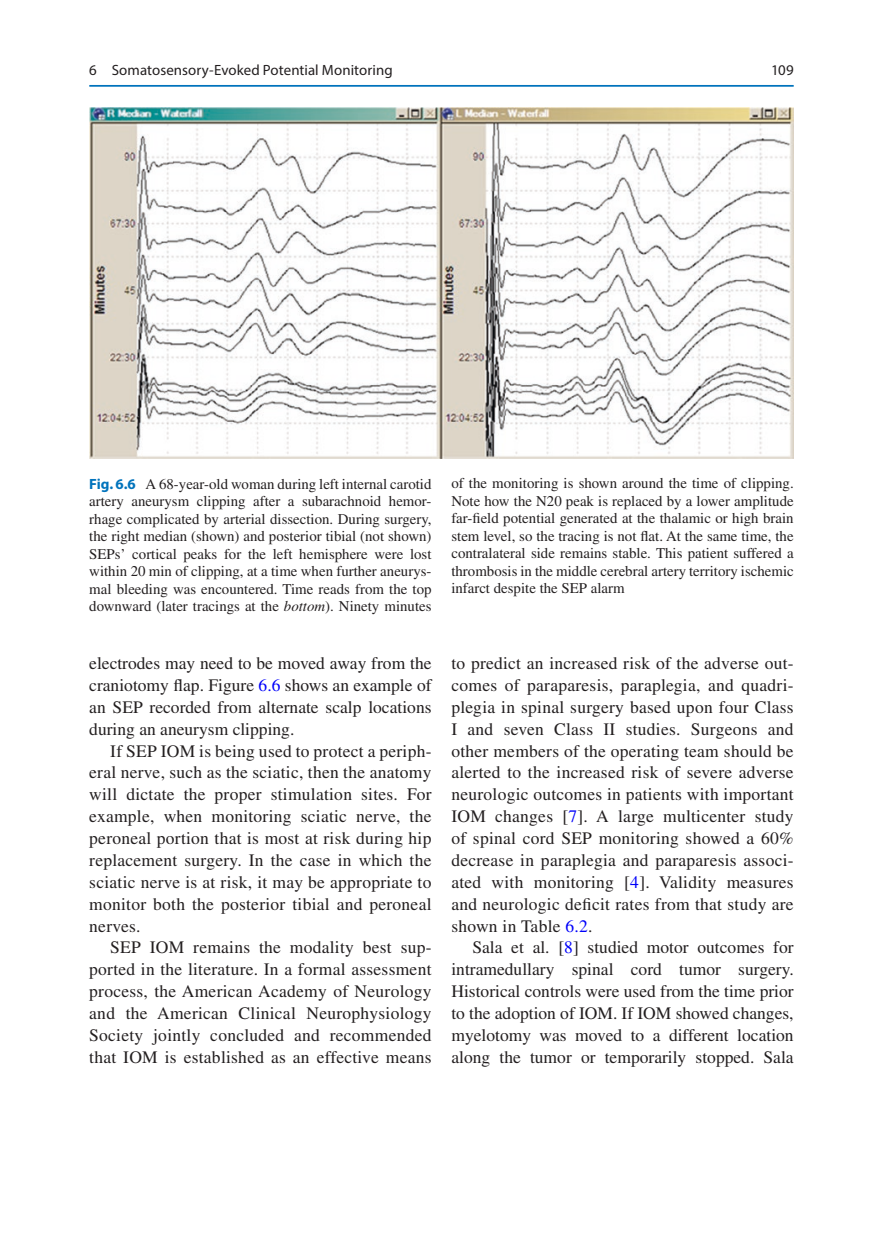
<style>
.page{position:relative;width:883px;height:1260px;background:#fff}
.page>*{position:absolute;margin:0;border:0;box-sizing:border-box;transform-origin:0 0}
.t1{font:17.5px/21.9px "Svwfpy Times LT Std";letter-spacing:.015em;color:#231f20;text-align:justify}
.t2{font:14.88px/17.5px "Svwfpy Times LT Std";color:#231f20;text-align:justify}
.t3{font:14.88px "Ygkfyf Myriad Pro";letter-spacing:.005em;color:#231f20}
.t4{font:14.88px "Bbhjjn Myriad Pro";color:#231f20}
.s1{font-family:"Xvflfr Myriad Pro";font-weight:700;color:#0073bc}
.s2{font-family:"Hlvvvp Times LT Std";font-style:italic}
.s3{color:#0000fa}
</style>
<div class="page">
<img style="left:89px;top:107px;width:705px;height:351px">
<hr style="left:89px;top:85px;width:705px;height:2px;background:#0073bc">
<p class="t3" style="left:89px;top:61px;width:305px">6 Somatosensory-Evoked Potential Monitoring</p>
<p class="t4" style="left:771px;top:61px;width:24px">109</p>
<p class="t2" style="left:89px;top:475px;width:344px"><span class="s1">Fig. 6.6</span> A 68-year-old woman during left internal carotid artery aneurysm clipping after a subarachnoid hemor&shy;rhage complicated by arterial dissection. During surgery, the right median (shown) and posterior tibial (not shown)<br>SEPs’ cortical peaks for the left hemisphere were lost within 20 min of clipping, at a time when further aneurys&shy;mal bleeding was encountered. Time reads from the top downward (later tracings at the <span class="s2">bottom</span>). Ninety minutes</p>
<p class="t2" style="left:451px;top:475px;width:344px">of the monitoring is shown around the time of clipping.<br>Note how the N20 peak is replaced by a lower amplitude far-field potential generated at the thalamic or high brain stem level, so the tracing is not flat. At the same time, the contralateral side remains stable. This patient suffered a thrombosis in the middle cerebral artery territory ischemic infarct despite the SEP alarm</p>
<p class="t1" style="left:89px;top:652px;width:344px">electrodes may need to be moved away from the craniotomy flap. Figure <span class="s3">6.6</span> shows an example of an SEP recorded from alternate scalp locations during an aneurysm clipping.</p>
<p class="t1" style="left:89px;top:740px;width:344px;text-indent:21px">If SEP IOM is being used to protect a periph&shy;eral nerve, such as the sciatic, then the anatomy will dictate the proper stimulation sites. For example, when monitoring sciatic nerve, the peroneal portion that is most at risk during hip replacement surgery. In the case in which the sciatic nerve is at risk, it may be appropriate to monitor both the posterior tibial and peroneal nerves.</p>
<p class="t1" style="left:89px;top:937px;width:344px;text-indent:21px">SEP IOM remains the modality best sup&shy;ported in the literature. In a formal assessment process, the American Academy of Neurology and the American Clinical Neurophysiology Society jointly concluded and recommended that IOM is established as an effective means</p>
<p class="t1" style="left:451px;top:652px;width:344px">to predict an increased risk of the adverse out&shy;comes of paraparesis, paraplegia, and quadri&shy;plegia in spinal surgery based upon four Class I and seven Class II studies. Surgeons and other members of the operating team should be alerted to the increased risk of severe adverse neurologic outcomes in patients with important IOM changes [<span class="s3">7</span>]. A large multicenter study of spinal cord SEP monitoring showed a 60% decrease in paraplegia and paraparesis associ&shy;ated with monitoring [<span class="s3">4</span>]. Validity measures and neurologic deficit rates from that study are shown in Table <span class="s3">6.2</span>.</p>
<p class="t1" style="left:451px;top:937px;width:344px;text-indent:21px">Sala et al. [<span class="s3">8</span>] studied motor outcomes for intramedullary spinal cord tumor surgery.<br>Historical controls were used from the time prior to the adoption of IOM. If IOM showed changes, myelotomy was moved to a different location along the tumor or temporarily stopped. Sala</p>
</div>
